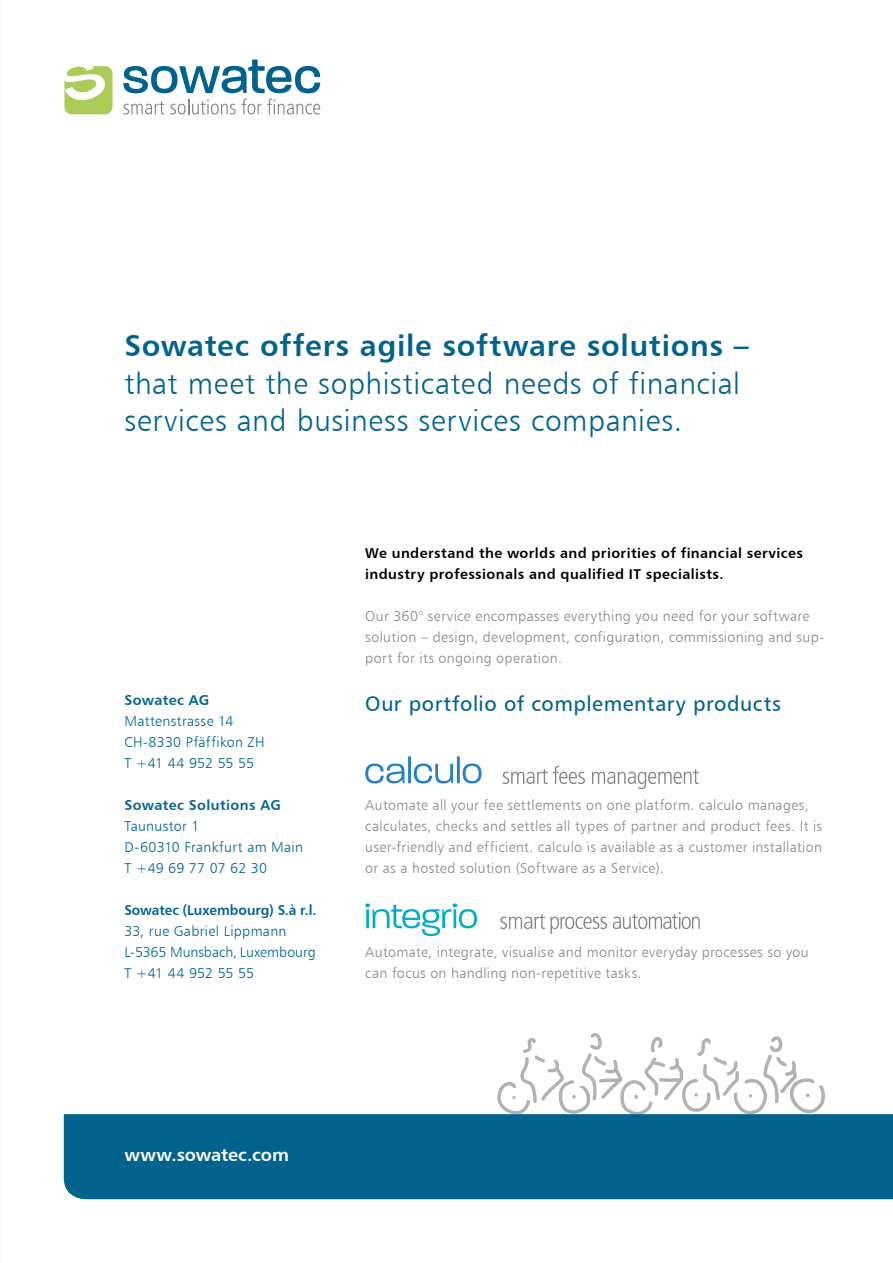
<style>
.page{position:relative;width:893px;height:1263px;background:#fff}
.page>*{position:absolute;margin:0;border:0;box-sizing:border-box;transform-origin:0 0}
.t1{font:30px/37.5px "Humanist 777 BT Light B";letter-spacing:.02em;color:#00638e}
.t2{font:30px "Humanist 777 BT Bold B";letter-spacing:.025em;color:#00638e}
.t3{font:21px "Humanist 777 BT Roman B";letter-spacing:.025em;color:#00638e}
.t4{font:18px "Humanist 777 BT Bold B";letter-spacing:-.005em;color:#fff}
.t5{font:14.25px/21px "Humanist 777 BT Light B";letter-spacing:.025em;color:#878686}
.t6{font:14.25px/21px "Humanist 777 BT Light B";letter-spacing:.02em;color:#00638e}
.t7{font:14.25px/21px "Humanist 777 BT Bold B";letter-spacing:.03em;color:#000}
.t8{font:14.25px "Humanist 777 BT Bold B";letter-spacing:.015em;color:#00638e}
.t9{font:14.25px "Humanist 777 BT Bold B";letter-spacing:.015em;color:#00638e;scale:.96 1}
</style>
<div class="page">
<svg style="left:365px;top:756px;width:117px;height:27px"></svg>
<svg style="left:503px;top:766px;width:82px;height:18px"></svg>
<svg style="left:592px;top:769px;width:107px;height:20px"></svg>
<svg style="left:365px;top:903px;width:112px;height:33px"></svg>
<svg style="left:500px;top:914px;width:107px;height:20px"></svg>
<svg style="left:613px;top:912px;width:87px;height:17px"></svg>
<svg style="left:497px;top:1033px;width:328px;height:81px"></svg>
<svg style="left:123px;top:60px;width:197px;height:54px"></svg>
<div style="left:64px;top:66px;width:49px;height:48px;background:#abcc58;border-radius:7px"></div>
<svg style="left:64px;top:66px;width:43px;height:37px"></svg>
<div style="left:64px;top:1114px;width:829px;height:85px;background:#00638e"></div>
<h1 class="t2" style="left:124px;top:327px;width:626px">Sowatec offers agile software solutions –</h1>
<h1 class="t1" style="left:124px;top:364px;width:617px">that meet the sophisticated needs of financial services and business services companies.</h1>
<p class="t8" style="left:124px;top:691px;width:86px">Sowatec AG</p>
<p class="t6" style="left:124px;top:710px;width:142px">Mattenstrasse 14<br>CH-8330 Pfäffikon ZH<br>T +41 44 952 55 55</p>
<p class="t8" style="left:124px;top:796px;width:158px">Sowatec Solutions AG</p>
<p class="t6" style="left:124px;top:815px;width:180px">Taunustor 1<br>D-60310 Frankfurt am Main<br>T +49 69 77 07 62 30</p>
<p class="t9" style="left:124px;top:901px;width:202px">Sowatec (Luxembourg) S.à r.l.</p>
<p class="t6" style="left:124px;top:920px;width:193px">33, rue Gabriel Lippmann<br>L-5365 Munsbach, Luxembourg<br>T +41 44 952 55 55</p>
<p class="t7" style="left:365px;top:542px;width:439px">We understand the worlds and priorities of financial services industry professionals and qualified IT specialists.</p>
<p class="t5" style="left:365px;top:605px;width:460px">Our 360° service encompasses everything you need for your software solution – design, development, configuration, commissioning and sup&shy;port for its ongoing operation.</p>
<h2 class="t3" style="left:365px;top:691px;width:417px">Our portfolio of complementary products</h2>
<p class="t5" style="left:365px;top:794px;width:458px">Automate all your fee settlements on one platform. calculo manages, calculates, checks and settles all types of partner and product fees. It is user-friendly and efficient. calculo is available as a customer installation or as a hosted solution (Software as a Service).</p>
<p class="t5" style="left:365px;top:941px;width:445px">Automate, integrate, visualise and monitor everyday processes so you can focus on handling non-repetitive tasks.</p>
<p class="t4" style="left:124px;top:1143px;width:166px">www.sowatec.com</p>
</div>
